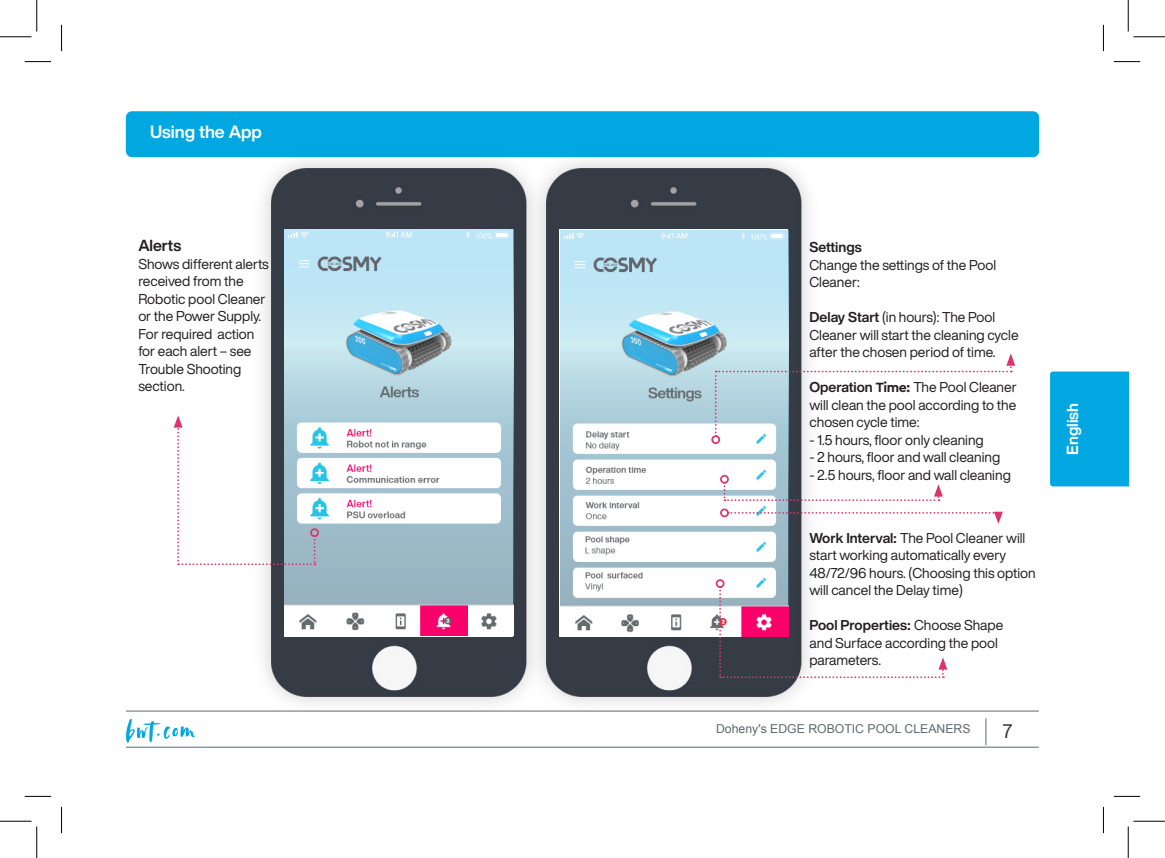
<style>
.page{position:relative;width:1165px;height:858px;background:#fff}
.page>*{position:absolute;margin:0;border:0;box-sizing:border-box;transform-origin:0 0}
.t1{font:19.25px "Helvetica Now Display";color:#2d323b}
.t2{font:700 17.5px "Helvetica Now Display";color:#fff}
.t3{font:700 15.75px "Helvetica Now Display";color:#fff}
.t4{font:700 15.75px "Helvetica Now Display";color:#231f20}
.t5{font:14px/17.5px "Helvetica Now Display";color:#231f20}
.t6{font:700 14px "Helvetica Now Display";color:#231f20}
.t7{font:12.25px "Arial";color:#5f696f}
.s1{font-weight:700}
.s2{font-family:"Cera PRO";font-weight:700}
</style>
<div class="page">
<hr style="left:126px;top:746px;width:913px;height:1px;background:#5f696f">
<hr style="left:126px;top:710px;width:913px;height:1px;background:#5f696f">
<svg style="left:985px;top:718px;width:1px;height:27px"></svg>
<svg style="left:126px;top:719px;width:69px;height:23px"></svg>
<div style="left:1050px;top:371px;width:78px;height:115px;background:#00a7e0"></div>
<div style="left:1064px;top:392px;width:19px;height:62px;background:#00a7e0"></div>
<div style="left:126px;top:111px;width:913px;height:46px;background:#00a7e0;border-radius:6px"></div>
<img style="left:243px;top:157px;width:275px;height:555px">
<img style="left:285px;top:229px;width:228px;height:406px">
<img style="left:518px;top:157px;width:311px;height:555px">
<img style="left:560px;top:230px;width:228px;height:406px">
<div style="left:310px;top:528px;width:9px;height:9px;border:2px solid #da366c;border-radius:50%"></div>
<svg style="left:174px;top:415px;width:142px;height:150px"></svg>
<div style="left:720px;top:508px;width:9px;height:9px;border:2px solid #da366c;border-radius:50%"></div>
<svg style="left:728px;top:511px;width:275px;height:13px"></svg>
<div style="left:711px;top:435px;width:9px;height:9px;border:2px solid #da366c;border-radius:50%"></div>
<svg style="left:715px;top:353px;width:300px;height:84px"></svg>
<div style="left:720px;top:474px;width:9px;height:9px;border:2px solid #da366c;border-radius:50%"></div>
<svg style="left:724px;top:481px;width:219px;height:20px"></svg>
<div style="left:716px;top:579px;width:8px;height:8px;border:2px solid #da366c;border-radius:50%"></div>
<svg style="left:719px;top:586px;width:228px;height:92px"></svg>
<svg style="left:25px;top:61px;width:26px;height:1px"></svg>
<svg style="left:1114px;top:61px;width:26px;height:1px"></svg>
<svg style="left:25px;top:795px;width:26px;height:1px"></svg>
<svg style="left:1114px;top:795px;width:26px;height:1px"></svg>
<svg style="left:61px;top:25px;width:1px;height:26px"></svg>
<svg style="left:61px;top:806px;width:1px;height:26px"></svg>
<svg style="left:1103px;top:25px;width:1px;height:26px"></svg>
<svg style="left:1103px;top:806px;width:1px;height:26px"></svg>
<hr style="left:0;top:36px;width:32px;height:1px;background:#000">
<hr style="left:1133px;top:36px;width:32px;height:1px;background:#000">
<hr style="left:0;top:820px;width:32px;height:1px;background:#000">
<hr style="left:1133px;top:820px;width:32px;height:1px;background:#000">
<hr style="left:36px;top:0;width:1px;height:32px;background:#000">
<hr style="left:36px;top:826px;width:1px;height:31px;background:#000">
<hr style="left:1128px;top:0;width:1px;height:32px;background:#000">
<hr style="left:1128px;top:826px;width:1px;height:31px;background:#000">
<p class="t2" style="left:150px;top:120px;width:113px">Using the App</p>
<p class="t4" style="left:138px;top:234px;width:44px">Alerts</p>
<p class="t5" style="left:138px;top:255px;width:132px">Shows different alerts received from the<br>Robotic pool Cleaner or the Power Supply.<br>For required action for each alert – see<br>Trouble Shooting section.</p>
<p class="t6" style="left:809px;top:237px;width:54px">Settings</p>
<p class="t5" style="left:809px;top:255px;width:188px">Change the settings of the Pool<br>Cleaner:</p>
<p class="t5" style="left:809px;top:308px;width:211px"><span class="s1">Delay Start</span> (in hours): The Pool<br>Cleaner will start the cleaning cycle after the chosen period of time.</p>
<p class="t5" style="left:809px;top:378px;width:209px;text-align:justify"><span class="s1">Operation</span> <span class="s2">Time:</span> The Pool Cleaner will clean the pool according to the chosen cycle time:</p>
<p class="t5" style="left:809px;top:430px;width:176px">- 1.5 hours, floor only cleaning</p>
<p class="t5" style="left:809px;top:448px;width:192px">- 2 hours, floor and wall cleaning</p>
<p class="t5" style="left:809px;top:465px;width:203px">- 2.5 hours, floor and wall cleaning</p>
<p class="t5" style="left:809px;top:528px;width:228px"><span class="s1">Work Interval:</span> The Pool Cleaner will start working automatically every 48/72/96 hours. (Choosing this option will cancel the Delay time)</p>
<p class="t5" style="left:809px;top:616px;width:195px"><span class="s1">Pool Properties:</span> Choose Shape and Surface according the pool parameters.</p>
<p class="t7" style="left:716px;top:720px;width:256px">Doheny's EDGE ROBOTIC POOL CLEANERS</p>
<h1 class="t1" style="left:1003px;top:717px;width:11px">7</h1>
<p class="t3" style="left:1061px;top:454px;width:53px;rotate:-90deg">English</p>
</div>
